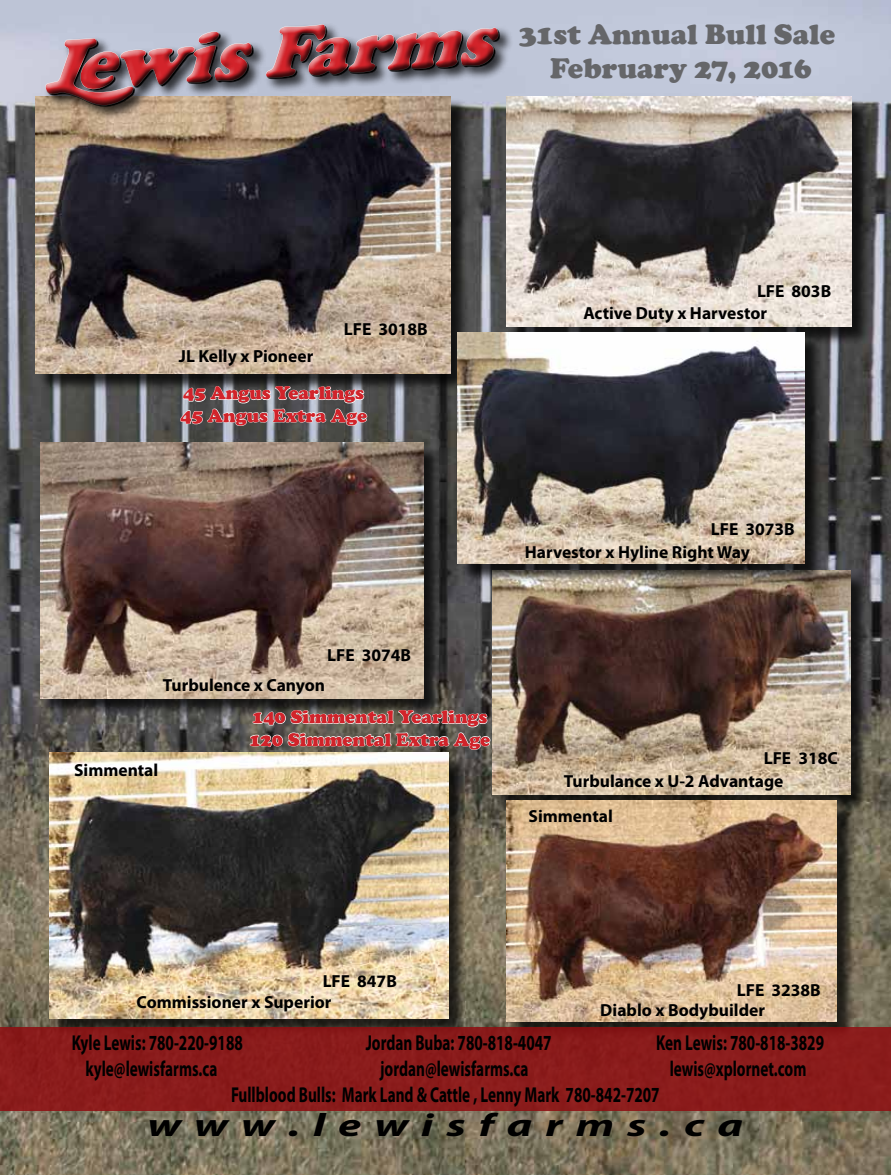
<style>
.page{position:relative;width:891px;height:1175px;background:#fff}
.page>*{position:absolute;margin:0;border:0;box-sizing:border-box;transform-origin:0 0}
.t1{font:italic 700 32.4px "Myriad Pro";letter-spacing:.28em;color:#000;scale:1.43 1}
.t2{font:900 28.95px/34.8px "Cooper";color:#656669;text-align:center}
.t3{font:700 21.6px "Myriad Pro";color:#000;scale:.7 1}
.t4{font:900 18.75px/22.5px "Cooper";color:#d2232a}
.t5{font:700 17.55px/20.7px "Myriad Pro";color:#000}
</style>
<div class="page">
<img style="left:0;top:0;width:891px;height:1174px">
<div style="left:43px;top:445px;width:399px;height:271px;background:#000;opacity:.75"></div>
<img style="left:40px;top:442px;width:383px;height:256px">
<div style="left:38px;top:99px;width:432px;height:293px;background:#000;opacity:.75"></div>
<img style="left:36px;top:96px;width:415px;height:277px">
<svg style="left:180px;top:356px;width:188px;height:100px;background:#85807b"></svg>
<svg style="left:249px;top:679px;width:242px;height:101px;background:#7d776e"></svg>
<div style="left:43px;top:22px;width:471px;height:99px;background:#000;opacity:.75"></div>
<div style="left:40px;top:5px;width:466px;height:6px;background:#bdc4d6"></div>
<svg style="left:40px;top:11px;width:467px;height:108px;background:#a6878b"></svg>
<div style="left:509px;top:99px;width:361px;height:246px;background:#000;opacity:.75"></div>
<img style="left:507px;top:97px;width:344px;height:230px">
<div style="left:495px;top:573px;width:374px;height:240px;background:#000;opacity:.75"></div>
<img style="left:493px;top:571px;width:357px;height:224px">
<div style="left:460px;top:335px;width:363px;height:247px;background:#000;opacity:.75"></div>
<img style="left:458px;top:333px;width:347px;height:231px">
<div style="left:52px;top:754px;width:415px;height:283px;background:#000;opacity:.75"></div>
<img style="left:49px;top:752px;width:399px;height:266px">
<div style="left:509px;top:803px;width:347px;height:237px;background:#000;opacity:.75"></div>
<img style="left:507px;top:801px;width:330px;height:220px">
<div style="left:0;top:1027px;width:891px;height:83px;background:#8a1b1b"></div>
<h2 class="t2" style="left:519px;top:17px;width:317px">31st Annual Bull Sale<br>February 27, 2016</h2>
<p class="t5" style="left:344px;top:318px;width:85px">LFE 3018B</p>
<p class="t5" style="left:179px;top:345px;width:136px">JL Kelly x Pioneer</p>
<p class="t4" style="left:181px;top:382px;width:188px">45 Angus Yearlings<br>45 Angus Extra Age</p>
<p class="t5" style="left:757px;top:280px;width:76px">LFE 803B</p>
<p class="t5" style="left:583px;top:302px;width:185px">Active Duty x Harvestor</p>
<p class="t5" style="left:327px;top:644px;width:85px">LFE 3074B</p>
<p class="t5" style="left:163px;top:674px;width:164px">Turbulence x Canyon</p>
<p class="t5" style="left:74px;top:759px;width:86px">Simmental</p>
<p class="t4" style="left:250px;top:705px;width:242px">140 Simmental Yearlings<br>120 Simmental Extra Age</p>
<p class="t5" style="left:711px;top:518px;width:85px">LFE 3073B</p>
<p class="t5" style="left:525px;top:541px;width:227px">Harvestor x Hyline Right Way</p>
<p class="t5" style="left:764px;top:747px;width:76px">LFE 318C</p>
<p class="t5" style="left:564px;top:770px;width:221px">Turbulance x U-2 Advantage</p>
<p class="t5" style="left:529px;top:805px;width:86px">Simmental</p>
<p class="t5" style="left:323px;top:970px;width:76px">LFE 847B</p>
<p class="t5" style="left:137px;top:991px;width:196px">Commissioner x Superior</p>
<p class="t5" style="left:600px;top:978px;width:222px;text-indent:137px">LFE 3238B<br>Diablo x Bodybuilder</p>
<p class="t3" style="left:72px;top:1028px;width:246px">Kyle Lewis: 780-220-9188</p>
<p class="t3" style="left:366px;top:1028px;width:267px">Jordan Buba: 780-818-4047</p>
<p class="t3" style="left:656px;top:1028px;width:242px">Ken Lewis: 780-818-3829</p>
<p class="t3" style="left:86px;top:1054px;width:190px">kyle@lewisfarms.ca</p>
<p class="t3" style="left:380px;top:1054px;width:213px">jordan@lewisfarms.ca</p>
<p class="t3" style="left:670px;top:1054px;width:197px">lewis@xplornet.com</p>
<p class="t3" style="left:231px;top:1080px;width:614px">Fullblood Bulls: Mark Land &amp; Cattle , Lenny Mark 780-842-7207</p>
<h1 class="t1" style="left:147px;top:1104px;width:418px">www.lewisfarms.ca</h1>
</div>
